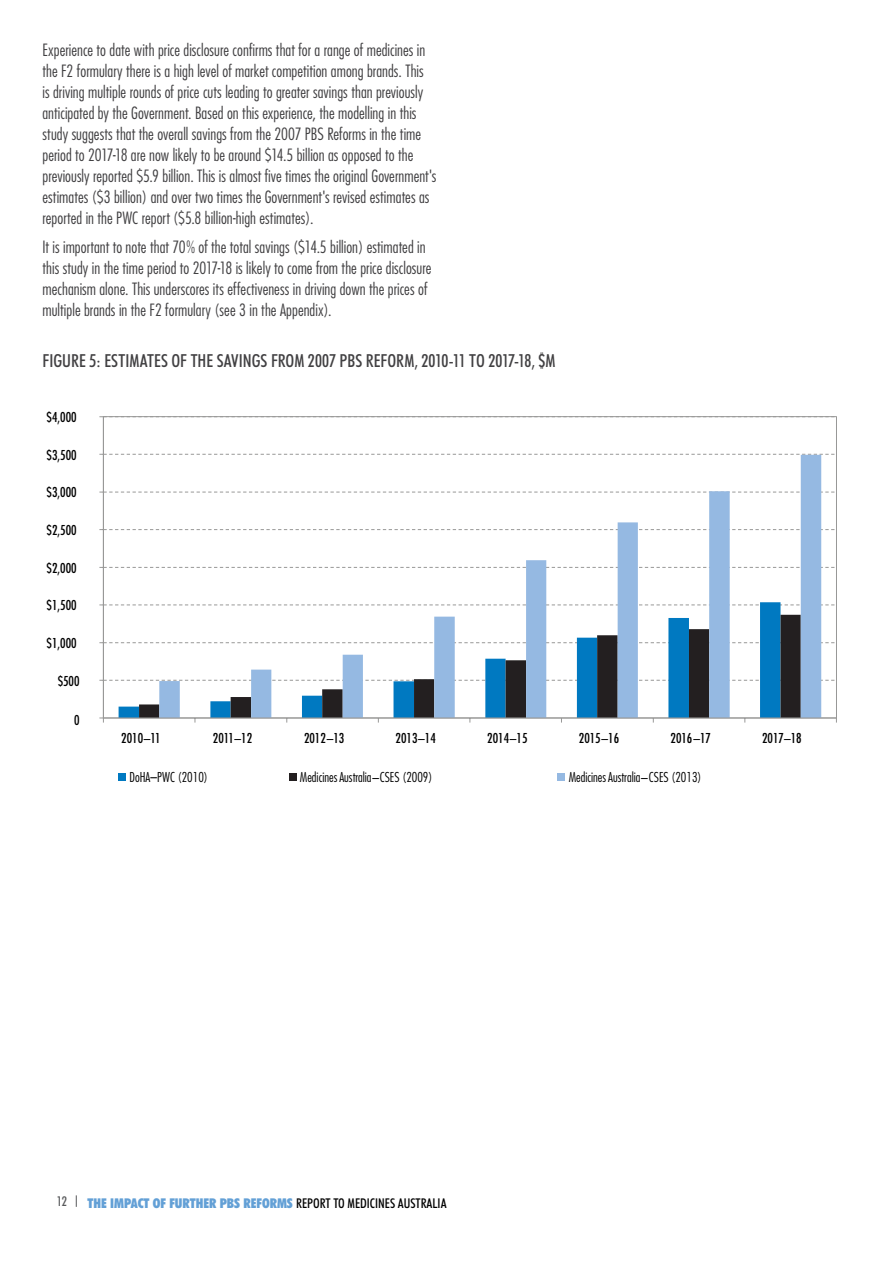
<style>
.page{position:relative;width:893px;height:1263px;background:#fff}
.page>*{position:absolute;margin:0;border:0;box-sizing:border-box;transform-origin:0 0}
.t1{font:500 condensed 18px "Futura BT";color:#414042}
.t2{font:300 condensed 16.5px/21px "Futura";letter-spacing:.005em;color:#414042}
.t3{font:900 condensed 13.5px "Futura BT";color:#63a0d6}
.t4{font:500 condensed 13.5px "Futura BT";color:#58595b}
.t5{font:condensed 13.35px "Futura";color:#000}
.t6{font:300 condensed 13.35px "Futura";color:#000}
.t7{font:13.35px "Arial";color:#000}
.s1{font-weight:400}
.s2{font-weight:500;color:#000}
</style>
<div class="page">
<svg style="left:76px;top:1195px;width:1px;height:12px"></svg>
<svg style="left:139px;top:643px;width:20px;height:74px"></svg>
<svg style="left:159px;top:455px;width:662px;height:262px"></svg>
<hr style="left:103px;top:417px;width:1px;height:301px;background:#989897">
<svg style="left:99px;top:680px;width:736px;height:1px"></svg>
<svg style="left:99px;top:642px;width:736px;height:1px"></svg>
<svg style="left:99px;top:604px;width:736px;height:1px"></svg>
<svg style="left:99px;top:567px;width:736px;height:1px"></svg>
<svg style="left:99px;top:529px;width:736px;height:1px"></svg>
<svg style="left:99px;top:492px;width:736px;height:1px"></svg>
<svg style="left:99px;top:454px;width:736px;height:1px"></svg>
<svg style="left:99px;top:416px;width:737px;height:1px"></svg>
<hr style="left:103px;top:717px;width:733px;height:1px;background:#989897">
<svg style="left:99px;top:717px;width:5px;height:5px"></svg>
<div style="left:118px;top:773px;width:8px;height:8px;background:#0079c1"></div>
<div style="left:289px;top:773px;width:8px;height:8px;background:#231f20"></div>
<div style="left:558px;top:773px;width:7px;height:8px;background:#95b9e2"></div>
<p class="t2" style="left:43px;top:39px;width:395px">Experience to date with price disclosure confirms that for a range of medicines in the F2 formulary there is a high level of market competition among brands. This<br>is driving multiple rounds of price cuts leading to greater savings than previously anticipated by the Government. Based on this experience, the modelling in this study suggests that the overall savings from the 2007 PBS Reforms in the time period to 2017-18 are now likely to be around $14.5 billion as opposed to the previously reported $5.9 billion. This is almost five times the original Government's estimates ($3 billion) and over two times the Government's revised estimates as reported in the PWC report ($5.8 billion-high estimates).</p>
<p class="t2" style="left:43px;top:237px;width:390px">It is important to note that 70% of the total savings ($14.5 billion) estimated in this study in the time period to 2017-18 is likely to come from the price disclosure mechanism alone. This underscores its effectiveness in driving down the prices of multiple brands in the F2 formulary (see 3 in the Appendix).</p>
<p class="t1" style="left:43px;top:350px;width:514px">FIGURE 5: ESTIMATES OF THE SAVINGS FROM 2007 PBS RE FORM, 2010-11 TO 2017-18, $M</p>
<p class="t5" style="left:47px;top:409px;width:32px">$4,000</p>
<p class="t5" style="left:47px;top:446px;width:32px">$3,500</p>
<p class="t5" style="left:47px;top:484px;width:32px">$3,000</p>
<p class="t5" style="left:47px;top:522px;width:32px">$2,500</p>
<p class="t5" style="left:47px;top:559px;width:32px">$2,000</p>
<p class="t5" style="left:47px;top:597px;width:32px">$1,500</p>
<p class="t5" style="left:47px;top:635px;width:32px">$1,000</p>
<p class="t5" style="left:58px;top:672px;width:23px">$500</p>
<p class="t7" style="left:69px;top:713px;width:13px">$-</p>
<p class="t7" style="left:74px;top:714px;width:9px">0</p>
<p class="t5" style="left:121px;top:729px;width:41px">2010–11</p>
<p class="t5" style="left:213px;top:729px;width:41px">2011–12</p>
<p class="t5" style="left:304px;top:729px;width:42px">2012–13</p>
<p class="t5" style="left:396px;top:729px;width:42px">2013–14</p>
<p class="t5" style="left:487px;top:729px;width:42px">2014–15</p>
<p class="t5" style="left:579px;top:729px;width:42px">2015–16</p>
<p class="t5" style="left:670px;top:729px;width:42px">2016–17</p>
<p class="t5" style="left:762px;top:729px;width:41px">2017–18</p>
<p class="t6" style="left:130px;top:768px;width:80px">DoHA–PWC (2010)</p>
<p class="t6" style="left:300px;top:768px;width:134px">Medicines Australia<span class="s1">–</span>CSES (2009)</p>
<p class="t6" style="left:569px;top:768px;width:134px">Medicines Australia<span class="s1">–</span>CSES (2013)</p>
<p class="t4" style="left:57px;top:1193px;width:12px">12</p>
<p class="t3" style="left:87px;top:1195px;width:360px">THE IMPACT OF FURTHER PBS REFORMS <span class="s2">REPORT TO MEDICINES AUSTRALIA</span></p>
</div>
